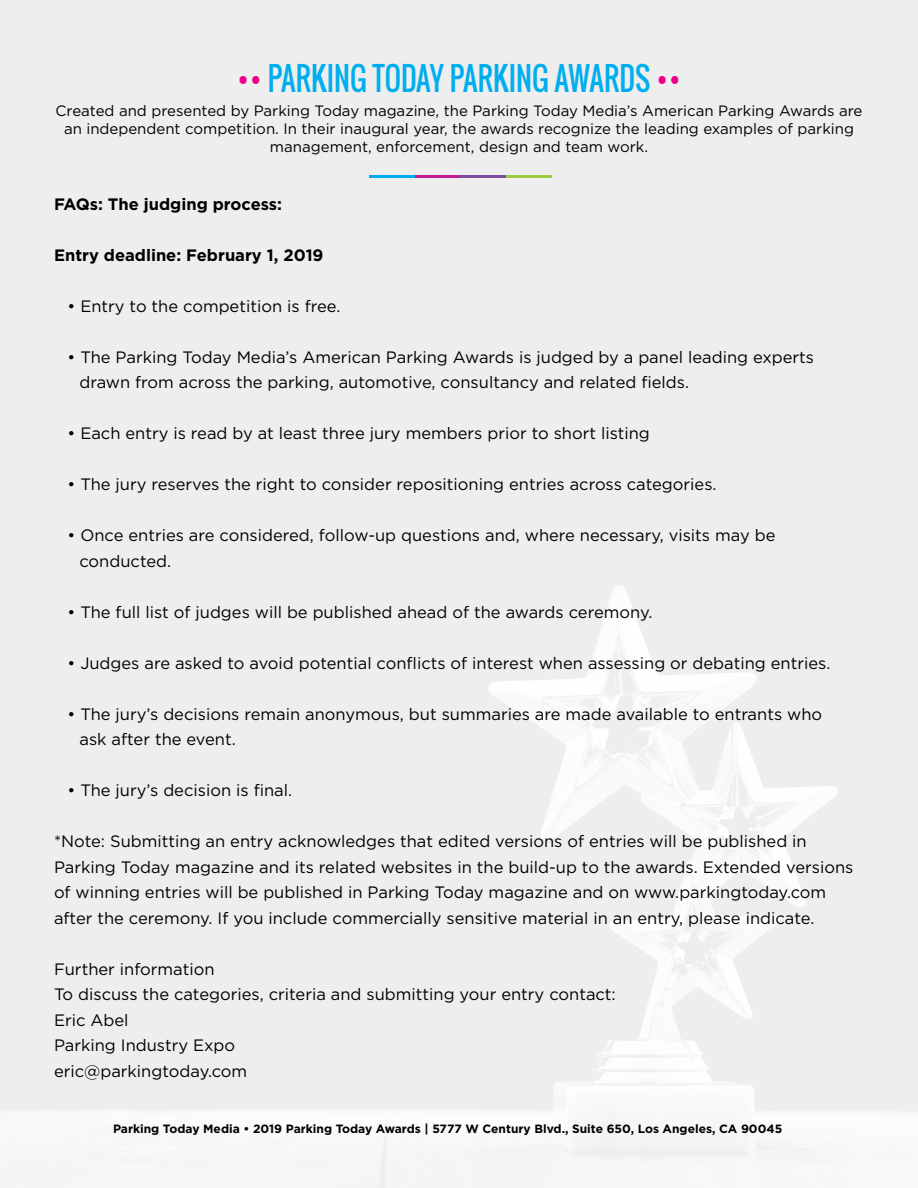
<style>
.page{position:relative;width:918px;height:1188px;background:#fff}
.page>*{position:absolute;margin:0;border:0;box-sizing:border-box;transform-origin:0 0}
.t1{font:31.5px "Oswald";color:#00aeef;scale:.9 1}
.t2{font:16.5px/25.5px "Gotham";color:#000}
.t3{font:700 16.5px "Gotham";color:#000}
.t4{font:15px/18px "Gotham";color:#000;text-align:center}
.t5{font:700 12px "Gotham";color:#000}
.s1{font-size:27px;color:#ec008c}
</style>
<div class="page">
<img style="left:0;top:0;width:918px;height:1188px">
<hr style="left:370px;top:175px;width:45px;height:2px;background:#00aeef">
<hr style="left:415px;top:175px;width:45px;height:2px;background:#c21d8e">
<hr style="left:460px;top:175px;width:46px;height:2px;background:#7d4e9f">
<hr style="left:506px;top:175px;width:45px;height:2px;background:#9ccb3d">
<h1 class="t1" style="left:237px;top:54px;width:495px"><span class="s1">••</span> PARKING TODAY PARKING AWARDS <span class="s1">••</span></h1>
<p class="t4" style="left:56px;top:102px;width:808px">Created and presented by Parking Today magazine, the Parking Today Media’s American Parking Awards are an independent competition. In their inaugural year, the awards recognize the leading examples of parking management, enforcement, design and team work.</p>
<p class="t3" style="left:54px;top:193px;width:230px">FAQs: The judging process:</p>
<p class="t3" style="left:54px;top:244px;width:271px">Entry deadline: February 1, 2019</p>
<p class="t2" style="left:67px;top:293px;width:275px">• Entry to the competition is free.</p>
<p class="t2" style="left:79px;top:344px;width:736px;text-indent:-12px">• The Parking Today Media’s American Parking Awards is judged by a panel leading experts drawn from across the parking, automotive, consultancy and related fields.</p>
<p class="t2" style="left:67px;top:420px;width:584px">• Each entry is read by at least three jury members prior to short listing</p>
<p class="t2" style="left:67px;top:471px;width:651px">• The jury reserves the right to consider repositioning entries across categories.</p>
<p class="t2" style="left:79px;top:522px;width:697px;text-indent:-12px">• Once entries are considered, follow-up questions and, where necessary, visits may be conducted.</p>
<p class="t2" style="left:67px;top:599px;width:586px">• The full list of judges will be published ahead of the awards ceremony.</p>
<p class="t2" style="left:67px;top:650px;width:764px">• Judges are asked to avoid potential conflicts of interest when assessing or debating entries.</p>
<p class="t2" style="left:79px;top:701px;width:744px;text-indent:-12px">• The jury’s decisions remain anonymous, but summaries are made available to entrants who ask after the event.</p>
<p class="t2" style="left:67px;top:777px;width:226px">• The jury’s decision is final.</p>
<p class="t2" style="left:54px;top:828px;width:801px">*Note: Submitting an entry acknowledges that edited versions of entries will be published in Parking Today magazine and its related websites in the build-up to the awards. Extended versions of winning entries will be published in Parking Today magazine and on www.parkingtoday.com after the ceremony. If you include commercially sensitive material in an entry, please indicate.</p>
<p class="t2" style="left:54px;top:956px;width:563px">Further information<br>To discuss the categories, criteria and submitting your entry contact:<br>Eric Abel<br>Parking Industry Expo<br>eric@parkingtoday.com</p>
<p class="t5" style="left:113px;top:1120px;width:671px">Parking Today Media • 2019 Parking Today Awards | 5777 W Century Blvd., Suite 650, Los Angeles, CA 90045</p>
</div>
